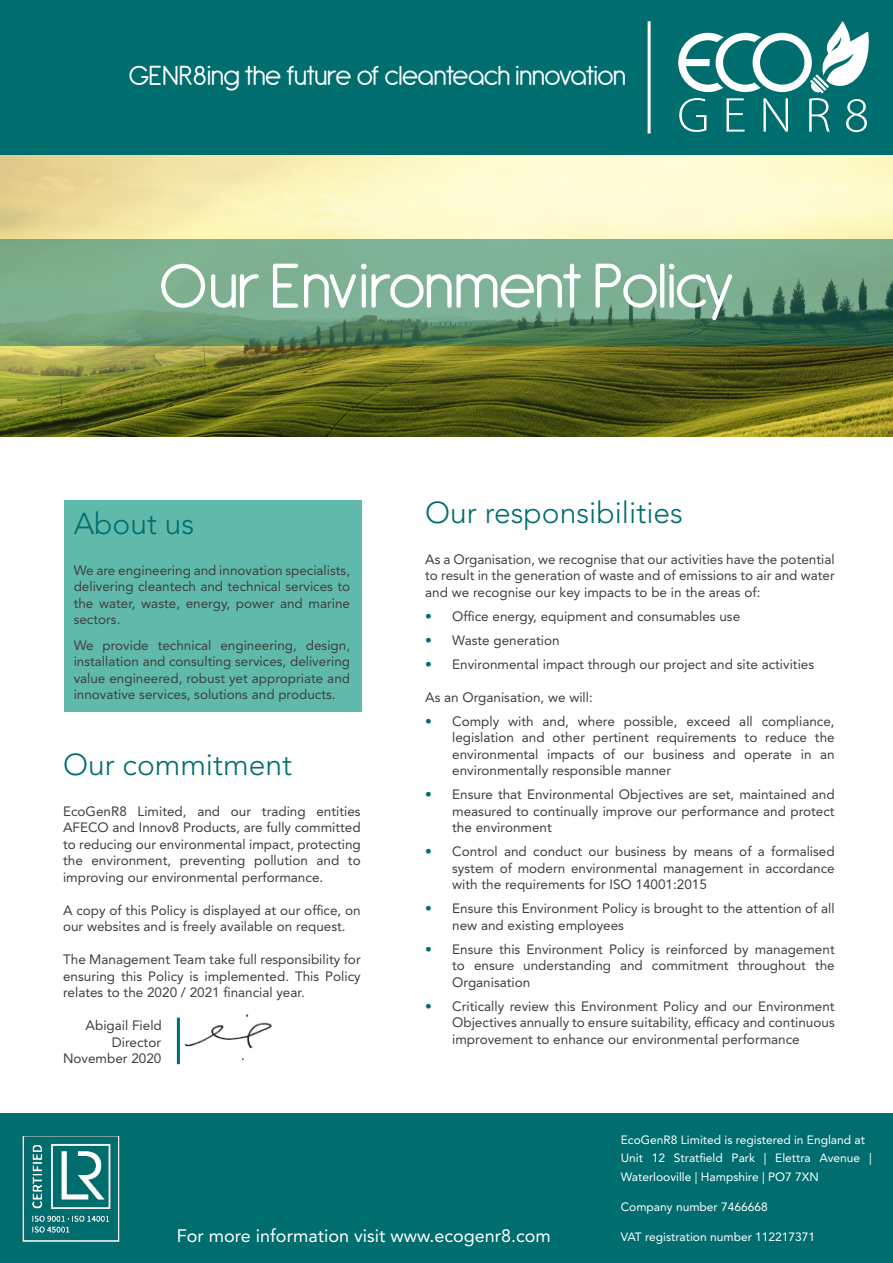
<style>
.page{position:relative;width:893px;height:1263px;background:#fff}
.page>*{position:absolute;margin:0;border:0;box-sizing:border-box;transform-origin:0 0}
.t1{font:69px "Antipasto";letter-spacing:-.04em;color:#fff}
.t2{font:300 30px "Avenir LT Std";color:#006d6f}
.t3{font:30px "Antipasto";letter-spacing:-.04em;color:#fff}
.t4{font:18px "Avenir LT Std";color:#fff}
.t5{font:13.5px/16.5px "Avenir LT Std";color:#3e3e3f;text-align:justify}
.t6{font:12px/18px "Avenir LT Std";color:#fff}
.s1{color:#006d6f}
</style>
<div class="page">
<img style="left:0;top:154px;width:893px;height:283px">
<div style="left:0;top:0;width:893px;height:154px;background:#006d6f"></div>
<svg style="left:678px;top:21px;width:191px;height:111px"></svg>
<hr style="left:648px;top:21px;width:3px;height:113px;background:#fff">
<svg style="left:0;top:239px;width:893px;height:107px;background:#6d9f81"></svg>
<div style="left:0;top:1113px;width:893px;height:150px;background:#006d6f"></div>
<img style="left:22px;top:1136px;width:98px;height:106px">
<div style="left:64px;top:500px;width:297px;height:212px;background:#60baab"></div>
<img style="left:184px;top:1014px;width:88px;height:47px">
<hr style="left:177px;top:1017px;width:3px;height:47px;background:#006d6f">
<p class="t3" style="left:128px;top:58px;width:499px">GENR8ing the future of cleanteach innovation</p>
<p class="t1" style="left:158px;top:246px;width:578px">Our Environment Policy</p>
<p class="t2" style="left:74px;top:506px;width:122px">About us</p>
<p class="t5" style="left:74px;top:562px;width:278px">We are engineering and innovation specialists, delivering cleantech and technical services to the water, waste, energy, power and marine sectors.</p>
<p class="t5" style="left:74px;top:637px;width:278px">We provide technical engineering, design, installation and consulting services, delivering value engineered, robust yet appropriate and innovative services, solutions and products.</p>
<p class="t2" style="left:63px;top:747px;width:230px">Our commitment</p>
<p class="t5" style="left:63px;top:803px;width:299px">EcoGenR8 Limited, and our trading entities AFECO and Innov8 Products, are fully committed to reducing our environmental impact, protecting the environment, preventing pollution and to improving our environmental performance.</p>
<p class="t5" style="left:63px;top:902px;width:299px">A copy of this Policy is displayed at our office, on our websites and is freely available on request.</p>
<p class="t5" style="left:63px;top:951px;width:299px">The Management Team take full responsibility for ensuring this Policy is implemented. This Policy relates to the 2020 / 2021 financial year.</p>
<p class="t5" style="left:86px;top:1017px;width:78px">Abigail Field</p>
<p class="t5" style="left:112px;top:1034px;width:51px">Director</p>
<p class="t5" style="left:63px;top:1050px;width:100px">November 2020</p>
<p class="t2" style="left:425px;top:495px;width:259px">Our responsibilities</p>
<p class="t5" style="left:425px;top:551px;width:411px">As a Organisation, we recognise that our activities have the potential to result in the generation of waste and of emissions to air and water and we recognise our key impacts to be in the areas of:</p>
<p class="t5" style="left:425px;top:608px;width:316px"><span class="s1">•</span> Office energy, equipment and consumables use</p>
<p class="t5" style="left:425px;top:632px;width:136px"><span class="s1">•</span> Waste generation</p>
<p class="t5" style="left:425px;top:656px;width:390px"><span class="s1">•</span> Environmental impact through our project and site activities</p>
<p class="t5" style="left:425px;top:689px;width:169px">As an Organisation, we will:</p>
<p class="t5" style="left:452px;top:713px;width:384px;text-indent:-27px"><span class="s1">•</span> Comply with and, where possible, exceed all compliance, legislation and other pertinent requirements to reduce the environmental impacts of our business and operate in an environmentally responsible manner</p>
<p class="t5" style="left:452px;top:786px;width:384px;text-indent:-27px"><span class="s1">•</span> Ensure that Environmental Objectives are set, maintained and measured to continually improve our performance and protect the environment</p>
<p class="t5" style="left:452px;top:843px;width:384px;text-indent:-27px"><span class="s1">•</span> Control and conduct our business by means of a formalised system of modern environmental management in accordance with the requirements for ISO 14001:2015</p>
<p class="t5" style="left:452px;top:900px;width:384px;text-indent:-27px"><span class="s1">•</span> Ensure this Environment Policy is brought to the attention of all new and existing employees</p>
<p class="t5" style="left:452px;top:941px;width:384px;text-indent:-27px"><span class="s1">•</span> Ensure this Environment Policy is reinforced by management to ensure understanding and commitment throughout the Organisation</p>
<p class="t5" style="left:452px;top:998px;width:384px;text-indent:-27px"><span class="s1">•</span> Critically review this Environment Policy and our Environment Objectives annually to ensure suitability, efficacy and continuous improvement to enhance our environmental performance</p>
<p class="t6" style="left:621px;top:1131px;width:246px">EcoGenR8 Limited is registered in England at</p>
<p class="t6" style="left:621px;top:1149px;width:252px">Unit 12 Stratfield Park | Elettra Avenue |<br>Waterlooville | Hampshire | PO7 7XN</p>
<p class="t6" style="left:621px;top:1197px;width:148px">Company number 7466668</p>
<p class="t4" style="left:177px;top:1225px;width:375px">For more information visit www.ecogenr8.com</p>
<p class="t6" style="left:621px;top:1227px;width:196px">VAT registration number 112217371</p>
</div>
